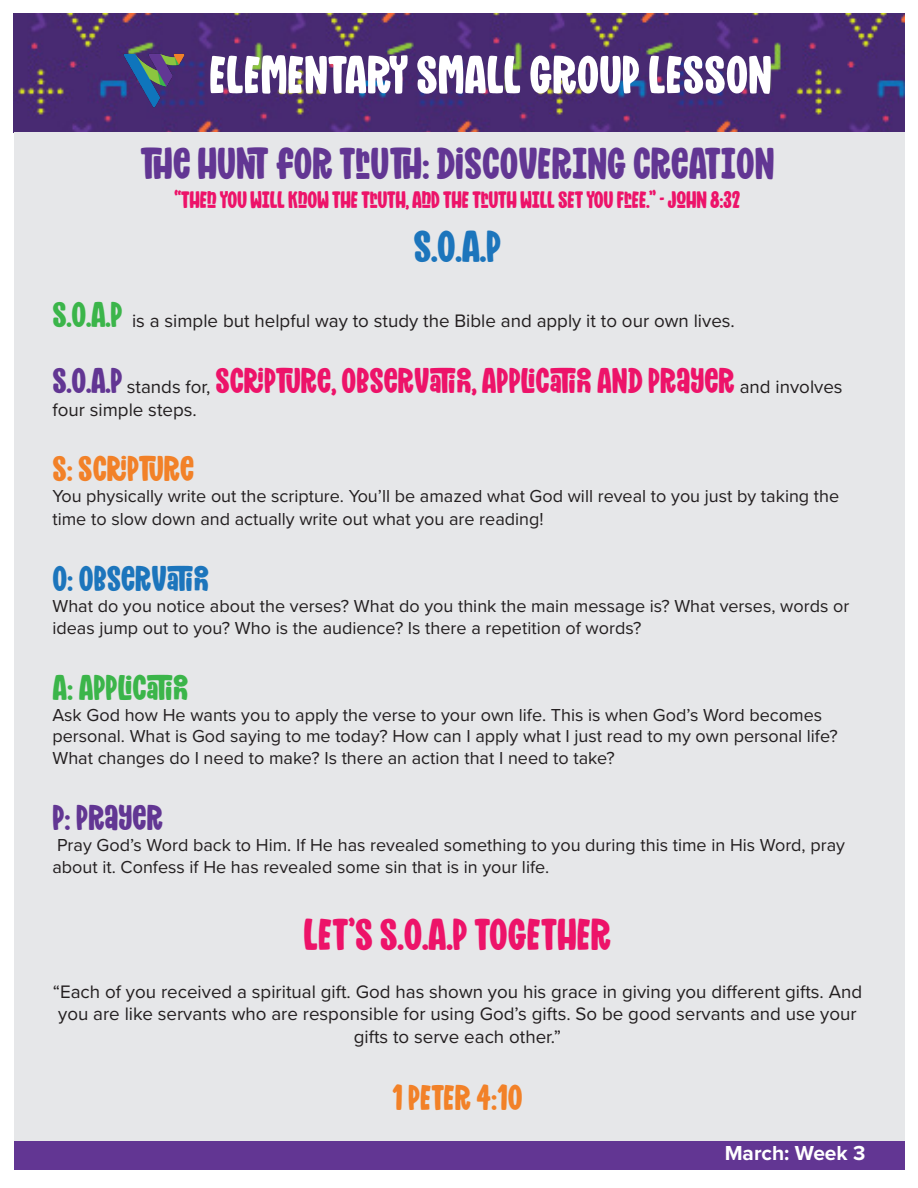
<style>
.page{position:relative;width:918px;height:1188px;background:#fff}
.page>*{position:absolute;margin:0;border:0;box-sizing:border-box;transform-origin:0 0}
.t1{font:54px "Mighty Mountain";color:#fff}
.t2{font:45px "Mighty Mountain";color:#623693}
.t3{font:45px "Mighty Mountain";color:#ed1369}
.t4{font:45px "Mighty Mountain";color:#1c75bc}
.t5{font:36px "Mighty Mountain";color:#ed1369}
.t6{font:36px "Mighty Mountain";color:#f28128}
.t7{font:36px "Mighty Mountain";color:#1c75bc}
.t8{font:36px "Mighty Mountain";color:#3bb54a}
.t9{font:36px "Mighty Mountain";color:#623693}
.t10{font:24px "Mighty Mountain";letter-spacing:-.01em;color:#ed1369}
.t11{font:700 21px "Proxima Nova";color:#fff}
.t12{font:18.75px/22.5px "Proxima Nova";color:#231f20;text-align:center}
.t13{font:18px/22.5px "Proxima Nova";color:#231f20}
.s1{font-family:"Mighty Mountain";font-size:36px;color:#3bb54a}
.s2{color:#623693}
.s3{font-family:"Proxima Nova";font-size:18.75px;color:#231f20}
</style>
<div class="page">
<img style="left:14px;top:14px;width:891px;height:119px">
<div style="left:14px;top:133px;width:890px;height:1009px;background:#e6e7e9"></div>
<div style="left:14px;top:1142px;width:891px;height:28px;background:#623693"></div>
<img style="left:122px;top:47px;width:64px;height:64px">
<h1 class="t1" style="left:209px;top:38px;width:564px">ELEMENTARY SMALL GROUP LESSON</h1>
<h2 class="t2" style="left:140px;top:133px;width:636px">THE HUNT FOR TRUTH: DISCOVERING CREATION</h2>
<h3 class="t10" style="left:175px;top:183px;width:567px">“THEN YOU WILL KNOW THE TRUTH, AND THE TRUTH WILL SET YOU FREE.” - JOHN 8:32</h3>
<h2 class="t4" style="left:413px;top:215px;width:89px">S.O.A.P</h2>
<p class="t12" style="left:52px;top:309px;width:684px"><span class="s1">S.O.A.P</span> is a simple but helpful way to study the Bible and apply it to our own lives.</p>
<h3 class="t5" style="left:52px;top:356px;width:792px"><span class="s2">S.O.A.P</span> <span class="s3">stands for,</span> SCRIPTURE, OBSERVATION, APPLICATION AND PRAYER <span class="s3">and involves</span></h3>
<p class="t12" style="left:52px;top:397px;width:146px">four simple steps.</p>
<h3 class="t6" style="left:52px;top:444px;width:143px">S: SCRIPTURE</h3>
<p class="t13" style="left:52px;top:484px;width:788px">You physically write out the scripture. You’ll be amazed what God will reveal to you just by taking the time to slow down and actually write out what you are reading!</p>
<h3 class="t7" style="left:52px;top:553px;width:158px">O: OBSERVATION</h3>
<p class="t13" style="left:52px;top:594px;width:798px">What do you notice about the verses? What do you think the main message is? What verses, words or ideas jump out to you? Who is the audience? Is there a repetition of words?</p>
<h3 class="t8" style="left:52px;top:663px;width:138px">A: APPLICATION</h3>
<p class="t13" style="left:52px;top:703px;width:787px;line-height:21.8px">Ask God how He wants you to apply the verse to your own life. This is when God’s Word becomes personal. What is God saying to me today? How can I apply what I just read to my own personal life?<br>What changes do I need to make? Is there an action that I need to take?</p>
<h3 class="t9" style="left:52px;top:793px;width:112px">P: PRAYER</h3>
<p class="t13" style="left:52px;top:833px;width:794px">Pray God’s Word back to Him. If He has revealed something to you during this time in His Word, pray about it. Confess if He has revealed some sin that is in your life.</p>
<h2 class="t3" style="left:304px;top:903px;width:309px">LET’S S.O.A.P TOGETHER</h2>
<p class="t12" style="left:53px;top:979px;width:811px">“Each of you received a spiritual gift. God has shown you his grace in giving you different gifts. And you are like servants who are responsible for using God’s gifts. So be good servants and use your gifts to serve each other.”</p>
<h3 class="t6" style="left:392px;top:1073px;width:132px">1 PETER 4:10</h3>
<p class="t11" style="left:725px;top:1137px;width:142px">March: Week 3</p>
</div>
